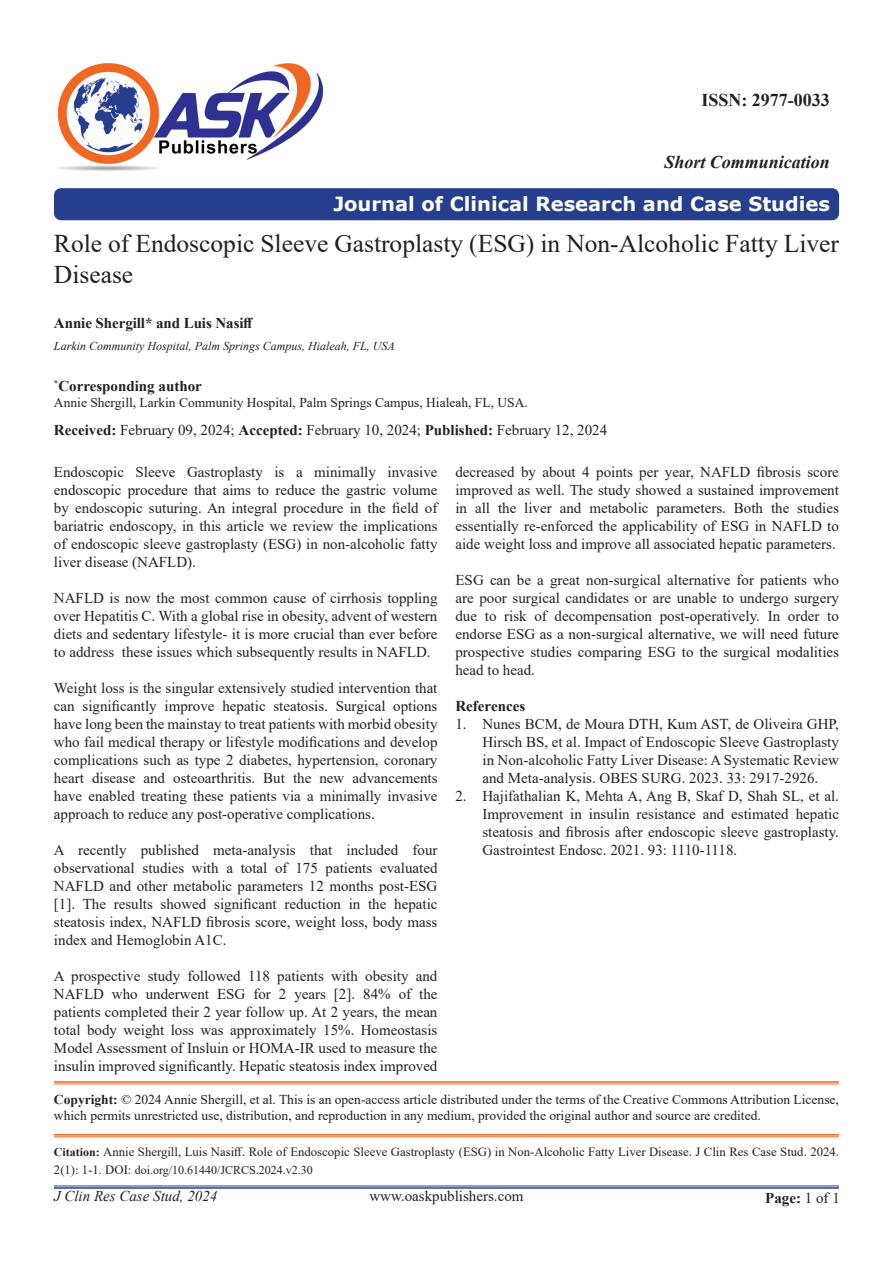
<style>
.page{position:relative;width:893px;height:1263px;background:#fff}
.page>*{position:absolute;margin:0;border:0;box-sizing:border-box;transform-origin:0 0}
.t1{font:25.5px/30.6px "Times New Roman";color:#231f20}
.t2{font:700 19.5px "Verdana";color:#fff}
.t3{font:italic 700 18px "Times New Roman";color:#231f20}
.t4{font:700 18px "Times New Roman";color:#231f20}
.t5{font:15px/18px "Times New Roman";color:#231f20;text-align:justify}
.t6{font:700 15px "Times New Roman";color:#231f20}
.t7{font:italic 15px "Times New Roman";color:#231f20}
.t8{font:13.5px/16.5px "Times New Roman";color:#231f20}
.t9{font:12.6px "Times New Roman";color:#231f20}
.t10{font:italic 12px "Times New Roman";color:#231f20}
.t11{font:12px "Times New Roman";color:#231f20}
.s1{font-weight:700}
.s2{font-weight:700;font-size:11.85px}
.s3{font-size:12.6px}
.s4{font-size:12.75px}
.s5{font-weight:400}
</style>
<div class="page">
<hr style="left:54px;top:1186px;width:785px;height:1px;background:#24418f">
<hr style="left:54px;top:1187px;width:785px;height:2px;background:#24418f">
<div style="left:54px;top:188px;width:785px;height:32px;background:#253f8e;border-radius:7px"></div>
<hr style="left:54px;top:1134px;width:785px;height:1px;background:#f06822">
<hr style="left:54px;top:1136px;width:785px;height:1px;background:#f06822">
<img style="left:57px;top:63px;width:266px;height:108px">
<hr style="left:54px;top:1081px;width:785px;height:2px;background:#f06822">
<hr style="left:54px;top:1084px;width:785px;height:1px;background:#f06822">
<p class="t4" style="left:701px;top:87px;width:130px">ISSN: 2977-0033</p>
<p class="t3" style="left:664px;top:150px;width:167px">Short Communication</p>
<p class="t2" style="left:333px;top:190px;width:498px">Journal of Clinical Research and Case Studies</p>
<p class="t1" style="left:54px;top:227px;width:786px">Role of Endoscopic Sleeve Gastroplasty (ESG) in Non-Alcoholic Fatty Liver<br>Disease</p>
<p class="t6" style="left:54px;top:313px;width:201px">Annie Shergill* and Luis Nasiff</p>
<p class="t10" style="left:54px;top:338px;width:342px">Larkin Community Hospital, Palm Springs Campus, Hialeah, FL, USA</p>
<p class="t6" style="left:54px;top:375px;width:149px"><sup>*</sup>Corresponding author</p>
<p class="t8" style="left:54px;top:394px;width:475px">Annie Shergill, Larkin Community Hospital, Palm Springs Campus, Hialeah, FL, USA.</p>
<p class="t5" style="left:54px;top:420px;width:555px"><span class="s1">Received:</span> February 09, 2024; <span class="s1">Accepted:</span> February 10, 2024; <span class="s1">Published:</span> February 12, 2024</p>
<p class="t5" style="left:54px;top:463px;width:385px">Endoscopic Sleeve Gastroplasty is a minimally invasive endoscopic procedure that aims to reduce the gastric volume by endoscopic suturing. An integral procedure in the field of bariatric endoscopy, in this article we review the implications of endoscopic sleeve gastroplasty (ESG) in non-alcoholic fatty liver disease (NAFLD).</p>
<p class="t5" style="left:54px;top:589px;width:385px">NAFLD is now the most common cause of cirrhosis toppling over Hepatitis C. With a global rise in obesity, advent of western diets and sedentary lifestyle- it is more crucial than ever before to address these issues which subsequently results in NAFLD.</p>
<p class="t5" style="left:54px;top:679px;width:385px">Weight loss is the singular extensively studied intervention that can significantly improve hepatic steatosis. Surgical options have long been the mainstay to treat patients with morbid obesity who fail medical therapy or lifestyle modifications and develop complications such as type 2 diabetes, hypertension, coronary heart disease and osteoarthritis. But the new advancements have enabled treating these patients via a minimally invasive approach to reduce any post-operative complications.</p>
<p class="t5" style="left:54px;top:841px;width:385px">A recently published meta-analysis that included four observational studies with a total of 175 patients evaluated NAFLD and other metabolic parameters 12 months post-ESG [1]. The results showed significant reduction in the hepatic steatosis index, NAFLD fibrosis score, weight loss, body mass index and Hemoglobin A1C.</p>
<p class="t5" style="left:54px;top:967px;width:385px">A prospective study followed 118 patients with obesity and NAFLD who underwent ESG for 2 years [2]. 84% of the patients completed their 2 year follow up. At 2 years, the mean total body weight loss was approximately 15%. Homeostasis Model Assessment of Insluin or HOMA-IR used to measure the insulin improved significantly. Hepatic steatosis index improved</p>
<p class="t5" style="left:455px;top:463px;width:385px">decreased by about 4 points per year, NAFLD fibrosis score improved as well. The study showed a sustained improvement in all the liver and metabolic parameters. Both the studies essentially re-enforced the applicability of ESG in NAFLD to aide weight loss and improve all associated hepatic parameters.</p>
<p class="t5" style="left:455px;top:571px;width:385px">ESG can be a great non-surgical alternative for patients who are poor surgical candidates or are unable to undergo surgery due to risk of decompensation post-operatively. In order to endorse ESG as a non-surgical alternative, we will need future prospective studies comparing ESG to the surgical modalities head to head.</p>
<p class="t6" style="left:455px;top:695px;width:71px">References</p>
<p class="t5" style="left:482px;top:715px;width:358px;text-indent:-27px">1. Nunes BCM, de Moura DTH, Kum AST, de Oliveira GHP, Hirsch BS, et al. Impact of Endoscopic Sleeve Gastroplasty in Non-alcoholic Fatty Liver Disease: A Systematic Review and Meta-analysis. OBES SURG. 2023. 33: 2917-2926.</p>
<p class="t5" style="left:482px;top:787px;width:358px;text-indent:-27px">2. Hajifathalian K, Mehta A, Ang B, Skaf D, Shah SL, et al.<br>Improvement in insulin resistance and estimated hepatic steatosis and fibrosis after endoscopic sleeve gastroplasty.<br>Gastrointest Endosc. 2021. 93: 1110-1118.</p>
<p class="t8" style="left:54px;top:1091px;width:786px"><span class="s1">Copyright:</span> © 2024 Annie Shergill, et al. This is an open-access article distributed under the terms of the Creative Commons Attribution License, which permits unrestricted use, distribution, and reproduction in any medium, provided the original author and source are credited.</p>
<p class="t9" style="left:54px;top:1143px;width:786px"><span class="s2">Citation:</span> Annie Shergill, Luis Nasiff. Role of Endoscopic Sleeve Gastroplasty (ESG) in Non-Alcoholic Fatty Liver Disease. J Clin Res Case Stud. 2024.</p>
<p class="t11" style="left:54px;top:1162px;width:260px"><span class="s3">2(1): 1-1.</span> <span class="s4">DOI:</span> doi.org/10.61440/JCRCS.2024.v2.30</p>
<p class="t7" style="left:54px;top:1186px;width:165px">J Clin Res Case Stud, 2024</p>
<p class="t5" style="left:369px;top:1187px;width:156px">www.oaskpublishers.com</p>
<p class="t6" style="left:765px;top:1187px;width:76px">Page: <span class="s5">1 of 1</span></p>
</div>
